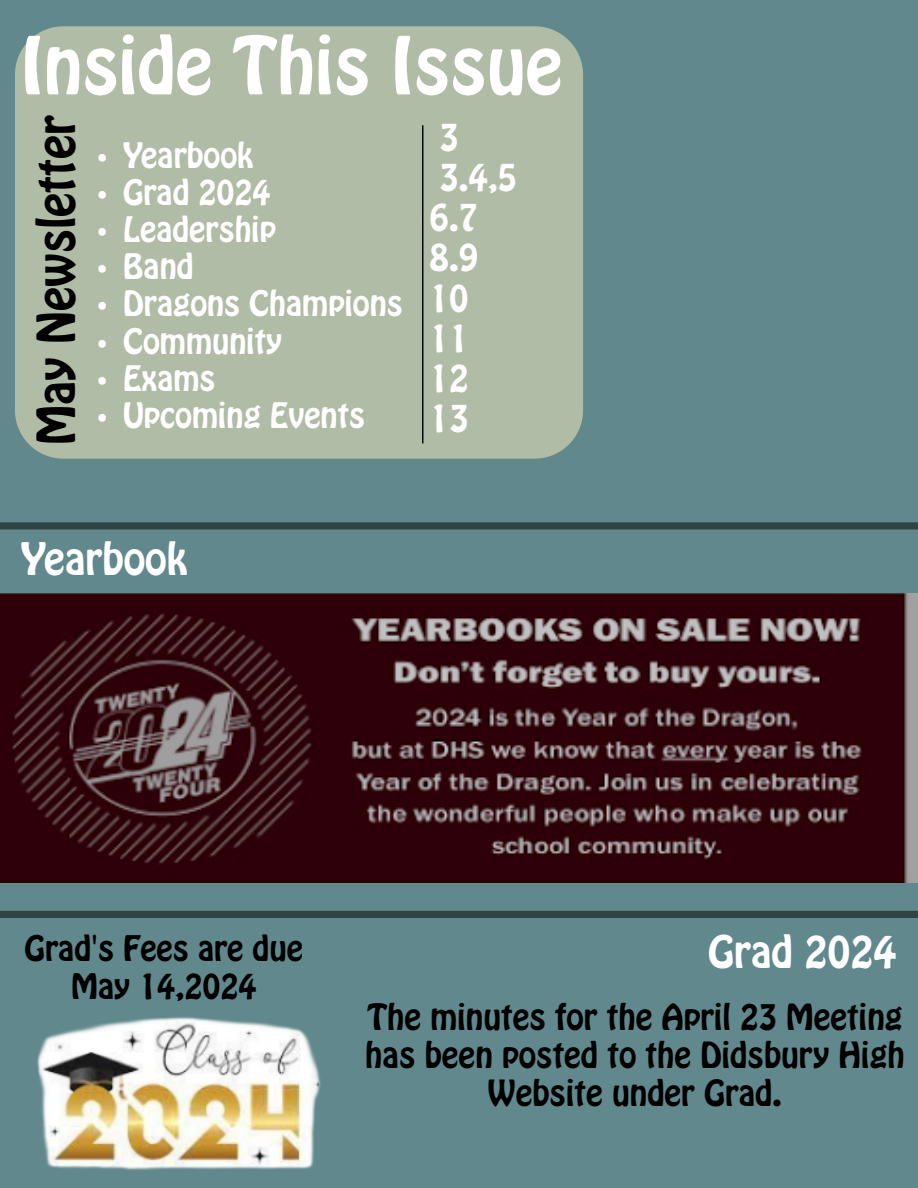
<style>
.page{position:relative;width:918px;height:1188px;background:#61888c}
.page>*{position:absolute;margin:0;border:0;box-sizing:border-box;transform-origin:0 0}
.t1{font:70.35px "Hobo Std";color:#fff}
.t2{font:46.35px "Hobo Std";color:#000}
.t3{font:39.6px "Hobo Std";color:#fff}
.t4{font:33.45px/40.2px "Hobo Std";color:#fff}
.t5{font:31.8px/38.2px "Hobo Std";color:#000;text-align:center}
.t6{font:31.05px "Hobo Std";color:#fff}
.t7{font:31.05px/37.3px "Hobo Std";color:#000;text-align:center}
.s1{font-family:"Times New Roman"}
</style>
<div class="page">
<div style="left:15px;top:26px;width:568px;height:433px;background:#b0bca6"></div>
<div style="left:37px;top:117px;width:524px;height:326px;background:#b0bca6"></div>
<img style="left:0;top:594px;width:918px;height:288px">
<div style="left:0;top:522px;width:918px;height:8px;background:#304446"></div>
<div style="left:0;top:911px;width:918px;height:7px;background:#304446"></div>
<hr style="left:422px;top:125px;width:1px;height:318px;background:#000">
<img style="left:37px;top:1017px;width:284px;height:153px">
<h1 class="t1" style="left:21px;top:17px;width:543px">Inside This Issue</h1>
<h2 class="t2" style="left:24px;top:445px;width:332px;rotate:-90deg">May Newsletter</h2>
<p class="t4" style="left:430px;top:118px;width:89px">3<br>3.4,5<br>6.7<br>8.9<br>10<br>11<br>12<br>13</p>
<p class="t6" style="left:97px;top:133px;width:158px"><span class="s1">•</span> Yearbook</p>
<p class="t6" style="left:97px;top:171px;width:175px"><span class="s1">•</span> Grad 2024</p>
<p class="t6" style="left:97px;top:208px;width:181px"><span class="s1">•</span> Leadership</p>
<p class="t6" style="left:97px;top:245px;width:98px"><span class="s1">•</span> Band</p>
<p class="t6" style="left:97px;top:282px;width:308px"><span class="s1">•</span> Dragons Champions</p>
<p class="t6" style="left:97px;top:319px;width:187px"><span class="s1">•</span> Community</p>
<p class="t6" style="left:97px;top:357px;width:120px"><span class="s1">•</span> Exams</p>
<p class="t6" style="left:97px;top:394px;width:270px"><span class="s1">•</span> Upcoming Events</p>
<p class="t3" style="left:21px;top:531px;width:168px">Yearbook</p>
<p class="t7" style="left:25px;top:930px;width:280px">Grad's Fees are due<br>May 14,2024</p>
<p class="t3" style="left:708px;top:925px;width:190px">Grad 2024</p>
<p class="t5" style="left:365px;top:998px;width:541px">The minutes for the April 23 Meeting has been posted to the Didsbury High<br>Website under Grad.</p>
</div>
